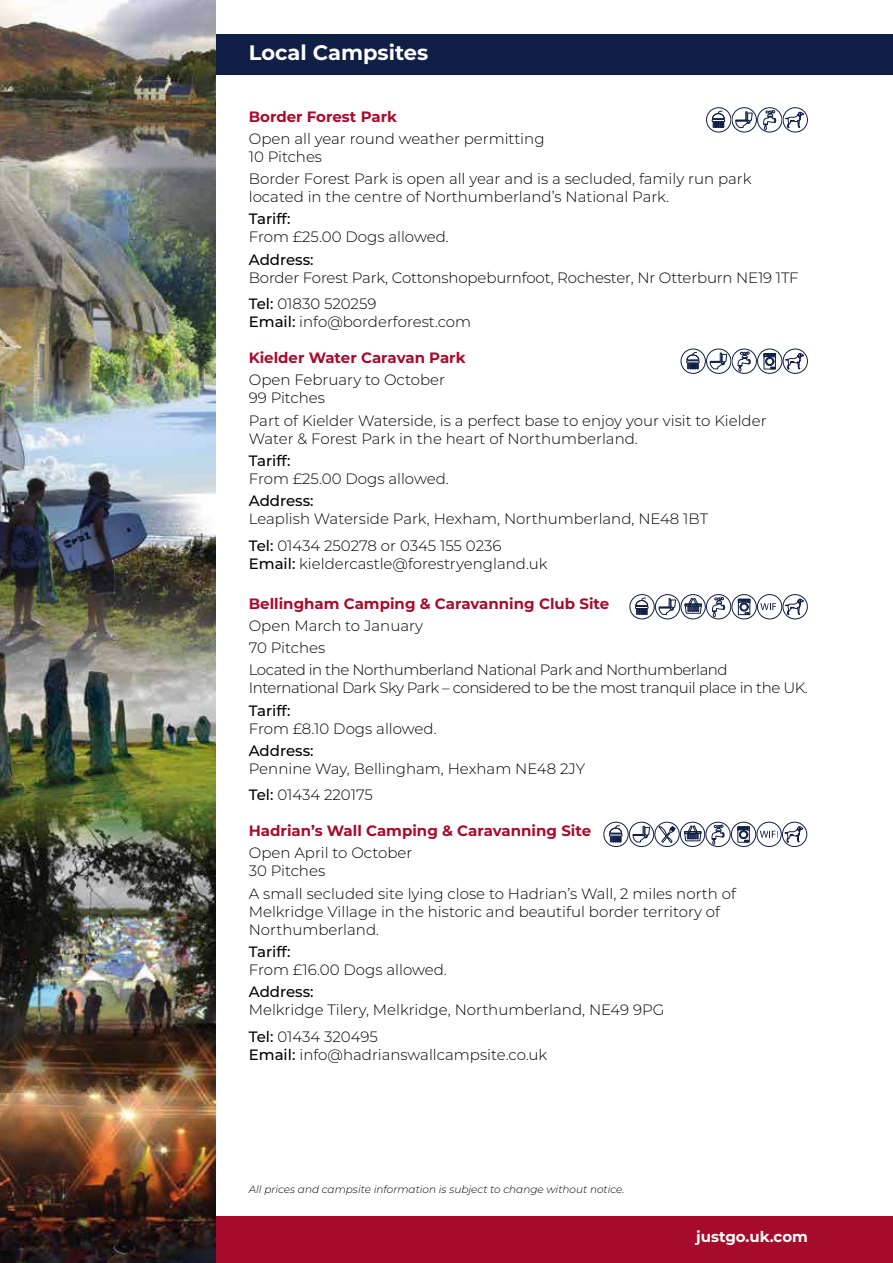
<style>
.page{position:relative;width:893px;height:1263px;background:#fff}
.page>*{position:absolute;margin:0;border:0;box-sizing:border-box;transform-origin:0 0}
.t1{font:700 21px "Montserrat";color:#fff}
.t2{font:300 15px/18px "Montserrat";color:#000}
.t3{font:300 15px/22.2px "Montserrat";letter-spacing:-.03em;color:#000}
.t4{font:700 15px "Montserrat";color:#a70b2b}
.t5{font:500 15px "Montserrat";color:#000}
.t6{font:700 15px "Montserrat";color:#fff}
.t7{font:italic 300 10.5px "Montserrat";color:#000}
.s1{font-weight:500}
</style>
<div class="page">
<div style="left:216px;top:1216px;width:677px;height:47px;background:#a70b2b"></div>
<div style="left:216px;top:34px;width:677px;height:40px;background:#101f45"></div>
<div style="left:783px;top:594px;width:24px;height:25px;border:1px solid #101f45;border-radius:50%"></div>
<svg style="left:784px;top:596px;width:20px;height:24px"></svg>
<div style="left:732px;top:594px;width:24px;height:25px;border:1px solid #101f45;border-radius:50%"></div>
<div style="left:738px;top:599px;width:12px;height:16px;border:1px solid #101f45"></div>
<svg style="left:738px;top:599px;width:12px;height:15px"></svg>
<div style="left:706px;top:594px;width:25px;height:25px;border:1px solid #101f45;border-radius:50%"></div>
<svg style="left:712px;top:597px;width:13px;height:20px"></svg>
<div style="left:681px;top:594px;width:24px;height:25px;border:1px solid #101f45;border-radius:50%"></div>
<svg style="left:685px;top:596px;width:17px;height:24px"></svg>
<div style="left:655px;top:594px;width:25px;height:25px;border:1px solid #101f45;border-radius:50%"></div>
<svg style="left:659px;top:598px;width:17px;height:17px"></svg>
<div style="left:630px;top:594px;width:24px;height:25px;border:1px solid #101f45;border-radius:50%"></div>
<svg style="left:635px;top:598px;width:13px;height:17px"></svg>
<div style="left:757px;top:594px;width:25px;height:25px;border:1px solid #101f45;border-radius:50%"></div>
<svg style="left:760px;top:603px;width:16px;height:7px"></svg>
<div style="left:782px;top:822px;width:25px;height:25px;border:1px solid #101f45;border-radius:50%"></div>
<svg style="left:784px;top:824px;width:20px;height:23px"></svg>
<div style="left:731px;top:822px;width:25px;height:25px;border:1px solid #101f45;border-radius:50%"></div>
<svg style="left:737px;top:826px;width:13px;height:16px"></svg>
<div style="left:706px;top:822px;width:24px;height:25px;border:1px solid #101f45;border-radius:50%"></div>
<svg style="left:711px;top:824px;width:14px;height:21px"></svg>
<div style="left:680px;top:822px;width:25px;height:25px;border:1px solid #101f45;border-radius:50%"></div>
<svg style="left:684px;top:824px;width:17px;height:23px"></svg>
<div style="left:629px;top:822px;width:25px;height:25px;border:1px solid #101f45;border-radius:50%"></div>
<svg style="left:633px;top:826px;width:17px;height:16px"></svg>
<div style="left:604px;top:822px;width:24px;height:25px;border:1px solid #101f45;border-radius:50%"></div>
<svg style="left:609px;top:825px;width:13px;height:17px"></svg>
<div style="left:757px;top:822px;width:24px;height:25px;border:1px solid #101f45;border-radius:50%"></div>
<svg style="left:760px;top:831px;width:18px;height:7px"></svg>
<div style="left:655px;top:822px;width:24px;height:25px;border:1px solid #101f45;border-radius:50%"></div>
<svg style="left:658px;top:826px;width:18px;height:17px"></svg>
<img style="left:0;top:0;width:216px;height:1263px">
<div style="left:783px;top:107px;width:25px;height:25px;border:1px solid #101f45;border-radius:50%"></div>
<svg style="left:785px;top:109px;width:19px;height:24px"></svg>
<svg style="left:757px;top:107px;width:25px;height:26px"></svg>
<div style="left:757px;top:107px;width:25px;height:25px;border:1px solid #101f45;border-radius:50%"></div>
<svg style="left:763px;top:110px;width:14px;height:20px"></svg>
<svg style="left:731px;top:107px;width:26px;height:26px"></svg>
<div style="left:732px;top:107px;width:25px;height:25px;border:1px solid #101f45;border-radius:50%"></div>
<svg style="left:735px;top:111px;width:18px;height:17px"></svg>
<svg style="left:706px;top:107px;width:25px;height:26px"></svg>
<div style="left:706px;top:107px;width:25px;height:25px;border:1px solid #101f45;border-radius:50%"></div>
<svg style="left:712px;top:111px;width:13px;height:17px"></svg>
<div style="left:783px;top:349px;width:25px;height:25px;border:1px solid #101f45;border-radius:50%"></div>
<svg style="left:785px;top:351px;width:19px;height:23px"></svg>
<svg style="left:757px;top:348px;width:25px;height:26px"></svg>
<div style="left:757px;top:349px;width:25px;height:25px;border:1px solid #101f45;border-radius:50%"></div>
<svg style="left:763px;top:353px;width:13px;height:16px"></svg>
<svg style="left:731px;top:348px;width:26px;height:26px"></svg>
<div style="left:732px;top:349px;width:25px;height:25px;border:1px solid #101f45;border-radius:50%"></div>
<svg style="left:738px;top:351px;width:13px;height:21px"></svg>
<svg style="left:706px;top:348px;width:25px;height:26px"></svg>
<div style="left:706px;top:349px;width:25px;height:25px;border:1px solid #101f45;border-radius:50%"></div>
<svg style="left:710px;top:353px;width:17px;height:16px"></svg>
<svg style="left:680px;top:348px;width:26px;height:26px"></svg>
<div style="left:681px;top:349px;width:25px;height:25px;border:1px solid #101f45;border-radius:50%"></div>
<svg style="left:686px;top:352px;width:13px;height:17px"></svg>
<h1 class="t1" style="left:249px;top:37px;width:181px">Local Campsites</h1>
<p class="t4" style="left:249px;top:106px;width:150px">Border Forest Park</p>
<p class="t2" style="left:249px;top:129px;width:297px">Open all year round weather permitting<br>10 Pitches</p>
<p class="t2" style="left:249px;top:169px;width:504px">Border Forest Park is open all year and is a secluded, family run park located in the centre of Northumberland’s National Park.</p>
<p class="t5" style="left:249px;top:209px;width:43px">Tariff:</p>
<p class="t2" style="left:249px;top:228px;width:202px">From £25.00 Dogs allowed.</p>
<p class="t5" style="left:249px;top:249px;width:66px">Address:</p>
<p class="t2" style="left:249px;top:264px;width:551px;line-height:26.5px">Border Forest Park, Cottonshopeburnfoot, Rochester, Nr Otterburn NE19 1TF<br><span class="s1">Tel:</span> 01830 520259</p>
<p class="t2" style="left:249px;top:312px;width:224px"><span class="s1">Email:</span> info@borderforest.com</p>
<p class="t4" style="left:249px;top:347px;width:218px">Kielder Water Caravan Park</p>
<p class="t2" style="left:249px;top:370px;width:198px">Open February to October<br>99 Pitches</p>
<p class="t2" style="left:249px;top:411px;width:519px">Part of Kielder Waterside, is a perfect base to enjoy your visit to Kielder<br>Water &amp; Forest Park in the heart of Northumberland.</p>
<p class="t5" style="left:249px;top:450px;width:43px">Tariff:</p>
<p class="t2" style="left:249px;top:469px;width:202px">From £25.00 Dogs allowed.</p>
<p class="t5" style="left:249px;top:490px;width:66px">Address:</p>
<p class="t2" style="left:249px;top:505px;width:461px;line-height:26.5px">Leaplish Waterside Park, Hexham, Northumberland, NE48 1BT<br><span class="s1">Tel:</span> 01434 250278 or 0345 155 0236</p>
<p class="t2" style="left:249px;top:554px;width:300px"><span class="s1">Email:</span> kieldercastle@forestryengland.uk</p>
<p class="t4" style="left:249px;top:592px;width:362px">Bellingham Camping &amp; Caravanning Club Site</p>
<p class="t3" style="left:249px;top:614px;width:480px">Open March to January<br>70 Pitches<br>Located in the Northumberland National Park and Northumberland</p>
<p class="t3" style="left:249px;top:676px;width:561px">International Dark Sky Park – considered to be the most tranquil place in the UK.</p>
<p class="t5" style="left:249px;top:700px;width:43px">Tariff:</p>
<p class="t2" style="left:249px;top:719px;width:189px">From £8.10 Dogs allowed.</p>
<p class="t5" style="left:249px;top:740px;width:66px">Address:</p>
<p class="t2" style="left:249px;top:755px;width:338px;line-height:26.5px">Pennine Way, Bellingham, Hexham NE48 2JY<br><span class="s1">Tel:</span> 01434 220175</p>
<p class="t4" style="left:249px;top:820px;width:344px">Hadrian’s Wall Camping &amp; Caravanning Site</p>
<p class="t2" style="left:249px;top:844px;width:165px">Open April to October<br>30 Pitches</p>
<p class="t2" style="left:249px;top:884px;width:489px">A small secluded site lying close to Hadrian’s Wall, 2 miles north of<br>Melkridge Village in the historic and beautiful border territory of<br>Northumberland.</p>
<p class="t5" style="left:249px;top:941px;width:43px">Tariff:</p>
<p class="t2" style="left:249px;top:960px;width:200px">From £16.00 Dogs allowed.</p>
<p class="t5" style="left:249px;top:981px;width:66px">Address:</p>
<p class="t2" style="left:249px;top:996px;width:417px;line-height:26.5px">Melkridge Tilery, Melkridge, Northumberland, NE49 9PG<br><span class="s1">Tel:</span> 01434 320495</p>
<p class="t2" style="left:249px;top:1045px;width:300px"><span class="s1">Email:</span> info@hadrianswallcampsite.co.uk</p>
<p class="t7" style="left:249px;top:1182px;width:377px">All prices and campsite information is subject to change without notice.</p>
<p class="t6" style="left:696px;top:1226px;width:113px">justgo.uk.com</p>
</div>
